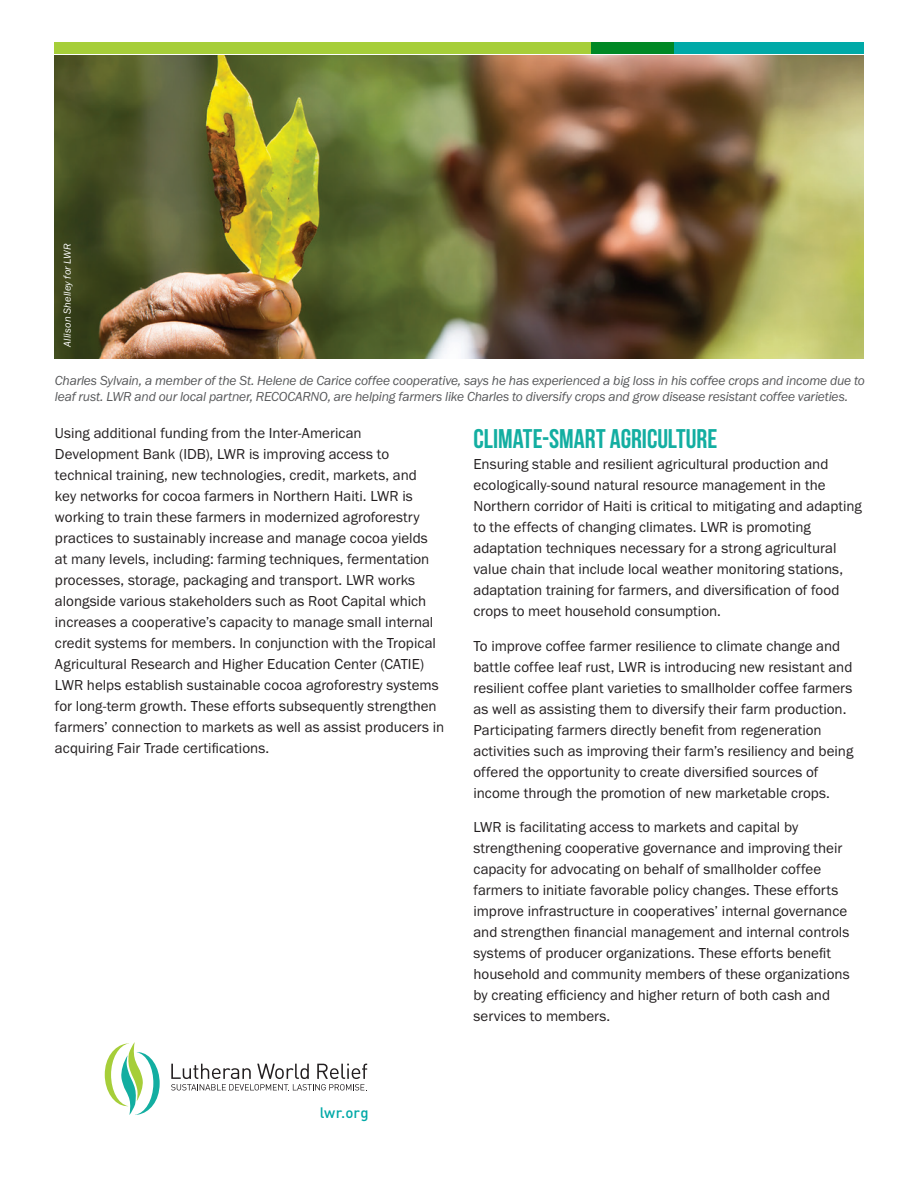
<style>
.page{position:relative;width:918px;height:1188px;background:#fff}
.page>*{position:absolute;margin:0;border:0;box-sizing:border-box;transform-origin:0 0}
.Section_Title{font:700 27px "Bebas Neue";color:#13aea1}
.t1{font:15px/21px "Franklin Gothic URW Boo";color:#231f20}
.t2{font:500 15px "DINOT";letter-spacing:.01em;color:#00a9a7}
.t3{font:13.5px/16.2px "Franklin Gothic URW Boo Ita";letter-spacing:-.015em;color:#57585a}
.t4{font:10.5px "Franklin Gothic URW Boo Ita";letter-spacing:.01em;color:#fff}
</style>
<div class="page">
<div style="left:54px;top:42px;width:619px;height:12px;background:#a6ce39"></div>
<svg style="left:592px;top:42px;width:272px;height:12px;background:#009f7f"></svg>
<svg style="left:171px;top:1064px;width:196px;height:27px"></svg>
<svg style="left:105px;top:1042px;width:55px;height:73px"></svg>
<img style="left:54px;top:56px;width:810px;height:303px">
<p class="t4" style="left:61px;top:347px;width:105px;rotate:-90deg">Allison Shelley for LWR</p>
<p class="t3" style="left:55px;top:372px;width:811px">Charles Sylvain, a member of the St. Helene de Carice coffee cooperative, says he has experienced a big loss in his coffee crops and income due to leaf rust. LWR and our local partner, RECOCARNO, are helping farmers like Charles to diversify crops and grow disease resistant coffee varieties.</p>
<p class="t1" style="left:55px;top:422px;width:391px">Using additional funding from the Inter-American Development Bank (IDB), LWR is improving access to technical training, new technologies, credit, markets, and<br>key networks for cocoa farmers in Northern Haiti. LWR is working to train these farmers in modernized agroforestry practices to sustainably increase and manage cocoa yields<br>at many levels, including: farming techniques, fermentation processes, storage, packaging and transport. LWR works alongside various stakeholders such as Root Capital which increases a cooperative’s capacity to manage small internal credit systems for members. In conjunction with the Tropical Agricultural Research and Higher Education Center (CATIE)<br>LWR helps establish sustainable cocoa agroforestry systems for long-term growth. These efforts subsequently strengthen farmers’ connection to markets as well as assist producers in acquiring Fair Trade certifications.</p>
<p class="Section_Title" style="left:473px;top:424px;width:245px">CLIMATE-SMART AGRICULTURE</p>
<p class="t1" style="left:473px;top:454px;width:390px">Ensuring stable and resilient agricultural production and ecologically-sound natural resource management in the Northern corridor of Haiti is critical to mitigating and adapting to the effects of changing climates. LWR is promoting adaptation techniques necessary for a strong agricultural value chain that include local weather monitoring stations, adaptation training for farmers, and diversification of food crops to meet household consumption.</p>
<p class="t1" style="left:473px;top:635px;width:381px">To improve coffee farmer resilience to climate change and battle coffee leaf rust, LWR is introducing new resistant and resilient coffee plant varieties to smallholder coffee farmers as well as assisting them to diversify their farm production.<br>Participating farmers directly benefit from regeneration activities such as improving their farm’s resiliency and being offered the opportunity to create diversified sources of income through the promotion of new marketable crops.</p>
<p class="t1" style="left:473px;top:817px;width:378px">LWR is facilitating access to markets and capital by strengthening cooperative governance and improving their capacity for advocating on behalf of smallholder coffee farmers to initiate favorable policy changes. These efforts improve infrastructure in cooperatives’ internal governance and strengthen financial management and internal controls systems of producer organizations. These efforts benefit household and community members of these organizations by creating efficiency and higher return of both cash and services to members.</p>
<p class="t2" style="left:320px;top:1103px;width:51px">lwr.org</p>
</div>
